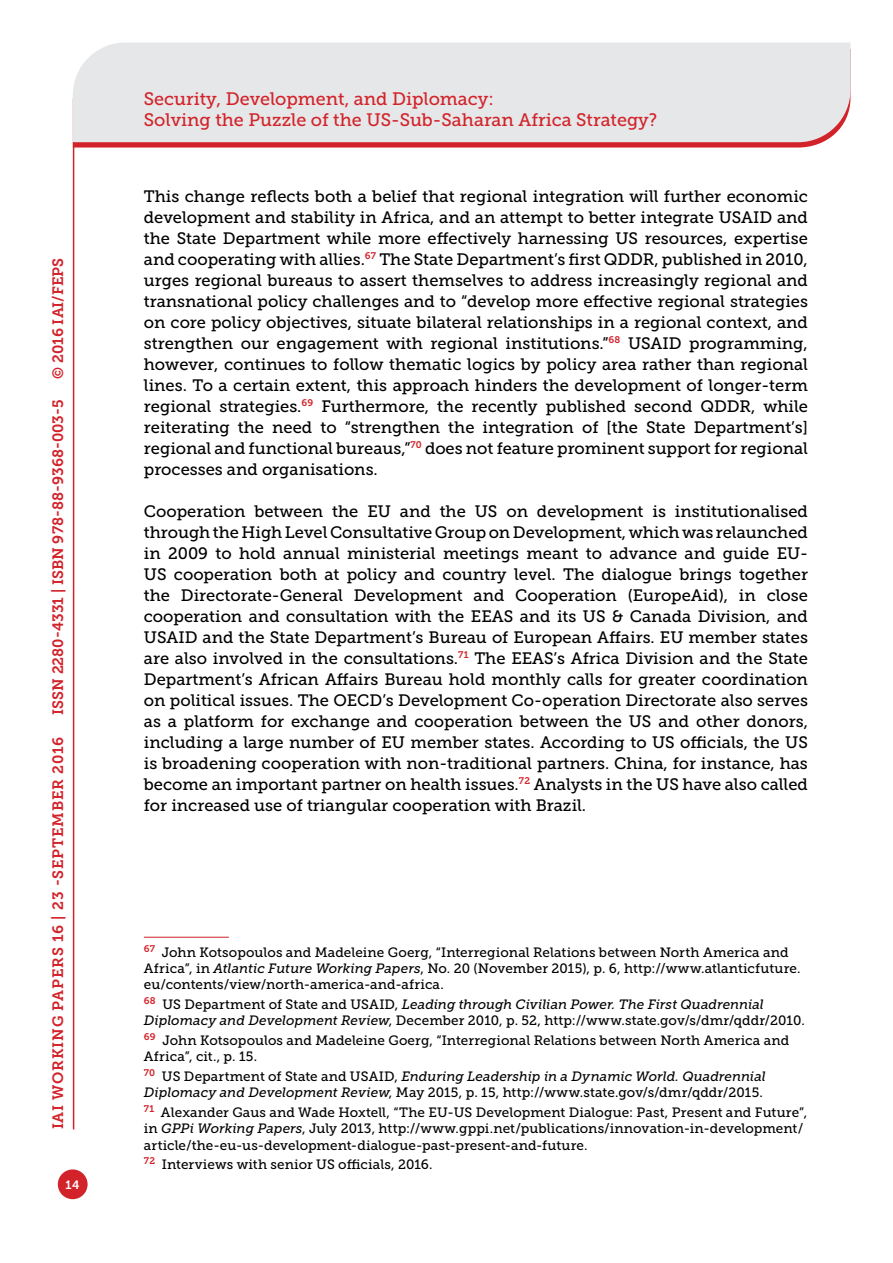
<style>
.page{position:relative;width:893px;height:1263px;background:#fff}
.page>*{position:absolute;margin:0;border:0;box-sizing:border-box;transform-origin:0 0}
.t1{font:18px/21.6px "Museo Slab 500";color:#d2232a}
.t2{font:16.5px/21px "Museo Slab 500";color:#000;text-align:justify}
.t3{font:15px "Museo Slab 700";color:#d2232a}
.t4{font:15px "Museo Slab 700";letter-spacing:.05em;color:#d2232a}
.t5{font:13.5px/16.2px "Museo Slab 500";letter-spacing:.005em;color:#000}
.t6{font:12px "Museo Slab 700";color:#fff}
.s1{font-style:italic}
</style>
<div class="page">
<svg style="left:74px;top:142px;width:749px;height:6px;background:#d63d43"></svg>
<div style="left:73px;top:43px;width:777px;height:99px;background:#e6e7e8"></div>
<div style="left:58px;top:1169px;width:30px;height:30px;background:#d2232a;border-radius:50%"></div>
<hr style="left:73px;top:142px;width:1px;height:987px;background:#d2232a">
<hr style="left:144px;top:937px;width:85px;height:1px;background:#d2232a">
<p class="t3" style="left:50px;top:379px;width:123px;rotate:-90deg">© 2016 IAI/FEPS</p>
<p class="t3" style="left:49px;top:715px;width:317px;rotate:-90deg">ISSN 2280-4331 | ISBN 978-88-9368-003-5</p>
<p class="t4" style="left:50px;top:1129px;width:394px;rotate:-90deg">IAI WORKING PAPERS 16 | 23 -SEPTEMBER 2016</p>
<p class="t6" style="left:66px;top:1178px;width:16px">14</p>
<p class="t1" style="left:144px;top:88px;width:515px">Security, Development, and Diplomacy:<br>Solving the Puzzle of the US-Sub-Saharan Africa Strategy?</p>
<p class="t2" style="left:144px;top:186px;width:666px">This change reflects both a belief that regional integration will further economic development and stability in Africa, and an attempt to better integrate USAID and the State Department while more effectively harnessing US resources, expertise and cooperating with allies.<sup>67</sup> The State Department’s first QDDR, published in 2010, urges regional bureaus to assert themselves to address increasingly regional and transnational policy challenges and to “develop more effective regional strategies on core policy objectives, situate bilateral relationships in a regional context, and strengthen our engagement with regional institutions.”<sup>68</sup> USAID programming, however, continues to follow thematic logics by policy area rather than regional lines. To a certain extent, this approach hinders the development of longer-term regional strategies.<sup>69</sup> Furthermore, the recently published second QDDR, while reiterating the need to “strengthen the integration of [the State Department’s] regional and functional bureaus,”<sup>70</sup> does not feature prominent support for regional processes and organisations.</p>
<p class="t2" style="left:144px;top:500px;width:666px">Cooperation between the EU and the US on development is institutionalised through the High Level Consultative Group on Development, which was relaunched in 2009 to hold annual ministerial meetings meant to advance and guide EU-US cooperation both at policy and country level. The dialogue brings together the Directorate-General Development and Cooperation (EuropeAid), in close cooperation and consultation with the EEAS and its US &amp; Canada Division, and USAID and the State Department’s Bureau of European Affairs. EU member states are also involved in the consultations.<sup>71</sup> The EEAS’s Africa Division and the State Department’s African Affairs Bureau hold monthly calls for greater coordination on political issues. The OECD’s Development Co-operation Directorate also serves as a platform for exchange and cooperation between the US and other donors, including a large number of EU member states. According to US officials, the US is broadening cooperation with non-traditional partners. China, for instance, has become an important partner on health issues.<sup>72</sup> Analysts in the US have also called for increased use of triangular cooperation with Brazil.</p>
<p class="t5" style="left:144px;top:944px;width:658px"><sup>67</sup> John Kotsopoulos and Madeleine Goerg, “Interregional Relations between North America and<br>Africa”, in <span class="s1">Atlantic Future Working Papers</span>, No. 20 (November 2015), p. 6, http://www.atlanticfuture. eu/contents/view/north-america-and-africa.</p>
<p class="t5" style="left:144px;top:996px;width:662px"><sup>68</sup> US Department of State and USAID, <span class="s1">Leading through Civilian Power. The First Quadrennial<br>Diplomacy and Development Review</span>, December 2010, p. 52, http://www.state.gov/s/dmr/qddr/2010.</p>
<p class="t5" style="left:144px;top:1032px;width:647px"><sup>69</sup> John Kotsopoulos and Madeleine Goerg, “Interregional Relations between North America and<br>Africa”, cit., p. 15.</p>
<p class="t5" style="left:144px;top:1068px;width:623px"><sup>70</sup> US Department of State and USAID, <span class="s1">Enduring Leadership in a Dynamic World. Quadrennial<br>Diplomacy and Development Review</span>, May 2015, p. 15, http://www.state.gov/s/dmr/qddr/2015.</p>
<p class="t5" style="left:144px;top:1104px;width:665px"><sup>71</sup> Alexander Gaus and Wade Hoxtell, “The EU-US Development Dialogue: Past, Present and Future”, in <span class="s1">GPPi Working Papers</span>, July 2013, http://www.gppi.net/publications/innovation-in-development/ article/the-eu-us-development-dialogue-past-present-and-future.</p>
<p class="t5" style="left:144px;top:1157px;width:290px"><sup>72</sup> Interviews with senior US officials, 2016.</p>
</div>
